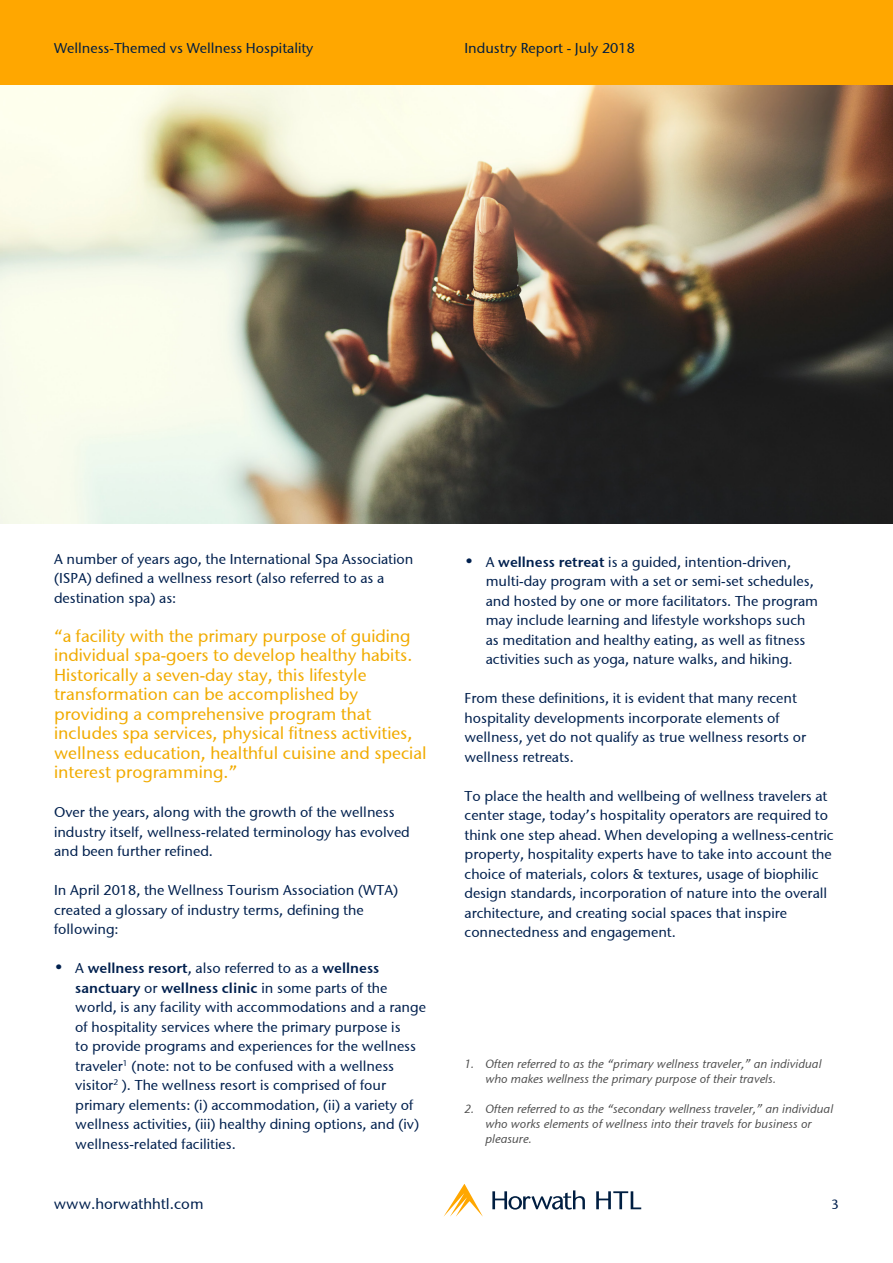
<style>
.page{position:relative;width:893px;height:1263px;background:#fff}
.page>*{position:absolute;margin:0;border:0;box-sizing:border-box;transform-origin:0 0}
.t1{font:17.25px/19.5px "Stone Sans ITCTT Medium";color:#f1ab00}
.t2{font:15px "Stone Sans ITCTT Medium";color:#00204e}
.t3{font:14.25px/19.5px "Stone Sans ITCTT Medium";color:#00204e}
.t4{font:14.25px "Stone Sans ITCTT Medium";color:#001e41}
.t5{font:13.5px "Stone Sans ITCTT Medium";color:#00204e}
.t6{font:italic 12px "Stone Sans ITCTT Medium";color:#4d4d4d}
.s1{font-family:"Stone Sans Semi ITCTT Italic";font-size:17.25px}
.s2{font-family:"Stone Sans Sem ITCTT Semi"}
</style>
<div class="page">
<div style="left:0;top:0;width:893px;height:85px;background:#ffa700"></div>
<img style="left:0;top:85px;width:893px;height:438px">
<svg style="left:444px;top:1184px;width:39px;height:32px"></svg>
<svg style="left:492px;top:1190px;width:93px;height:19px"></svg>
<svg style="left:596px;top:1191px;width:45px;height:18px"></svg>
<p class="t4" style="left:54px;top:40px;width:261px">Wellness-Themed vs Wellness Hospitality</p>
<p class="t4" style="left:464px;top:40px;width:172px">Industry Report - July 2018</p>
<p class="t3" style="left:54px;top:549px;width:361px">A number of years ago, the International Spa Association (ISPA) defined a wellness resort (also referred to as a destination spa) as:</p>
<p class="t1" style="left:54px;top:626px;width:360px">“a facility with the primary purpose of guiding individual spa-goers to develop healthy habits.</p>
<p class="t1" style="left:54px;top:665px;width:374px">Historically a seven-day stay, this lifestyle transformation can be accomplished by providing a comprehensive program that includes spa services, physical fitness activities, wellness education, healthful cuisine and special interest programming.”</p>
<p class="t3" style="left:54px;top:802px;width:357px">Over the years, along with the growth of the wellness industry itself, wellness-related terminology has evolved and been further refined.</p>
<p class="t3" style="left:54px;top:880px;width:346px">In April 2018, the Wellness Tourism Association (WTA) created a glossary of industry terms, defining the following:</p>
<p class="t3" style="left:75px;top:958px;width:352px;text-indent:-21px"><span class="s1">•</span> A <span class="s2">wellness resort</span>, also referred to as a <span class="s2">wellness sanctuary</span> or <span class="s2">wellness clinic</span> in some parts of the world, is any facility with accommodations and a range of hospitality services where the primary purpose is<br>to provide programs and experiences for the wellness traveler<sup>1</sup> (note: not to be confused with a wellness visitor<sup>2</sup> ). The wellness resort is comprised of four primary elements: (i) accommodation, (ii) a variety of wellness activities, (iii) healthy dining options, and (iv) wellness-related facilities.</p>
<p class="t3" style="left:486px;top:552px;width:334px;text-indent:-21px"><span class="s1">•</span> A <span class="s2">wellness retreat</span> is a guided, intention-driven, multi-day program with a set or semi-set schedules, and hosted by one or more facilitators. The program may include learning and lifestyle workshops such as meditation and healthy eating, as well as fitness activities such as yoga, nature walks, and hiking.</p>
<p class="t3" style="left:464px;top:688px;width:343px">From these definitions, it is evident that many recent hospitality developments incorporate elements of wellness, yet do not qualify as true wellness resorts or wellness retreats.</p>
<p class="t3" style="left:464px;top:786px;width:371px">To place the health and wellbeing of wellness travelers at center stage, today’s hospitality operators are required to think one step ahead. When developing a wellness-centric property, hospitality experts have to take into account the choice of materials, colors &amp; textures, usage of biophilic design standards, incorporation of nature into the overall architecture, and creating social spaces that inspire connectedness and engagement.</p>
<p class="t6" style="left:464px;top:1056px;width:359px">1. Often referred to as the “primary wellness traveler,” an individual</p>
<p class="t6" style="left:485px;top:1071px;width:292px">who makes wellness the primary purpose of their travels.</p>
<p class="t6" style="left:464px;top:1101px;width:370px">2. Often referred to as the “secondary wellness traveler,” an individual</p>
<p class="t6" style="left:485px;top:1116px;width:328px">who works elements of wellness into their travels for business or</p>
<p class="t6" style="left:485px;top:1131px;width:48px">pleasure.</p>
<p class="t2" style="left:54px;top:1195px;width:151px">www.horwathhtl.com</p>
<p class="t5" style="left:831px;top:1196px;width:9px">3</p>
</div>
